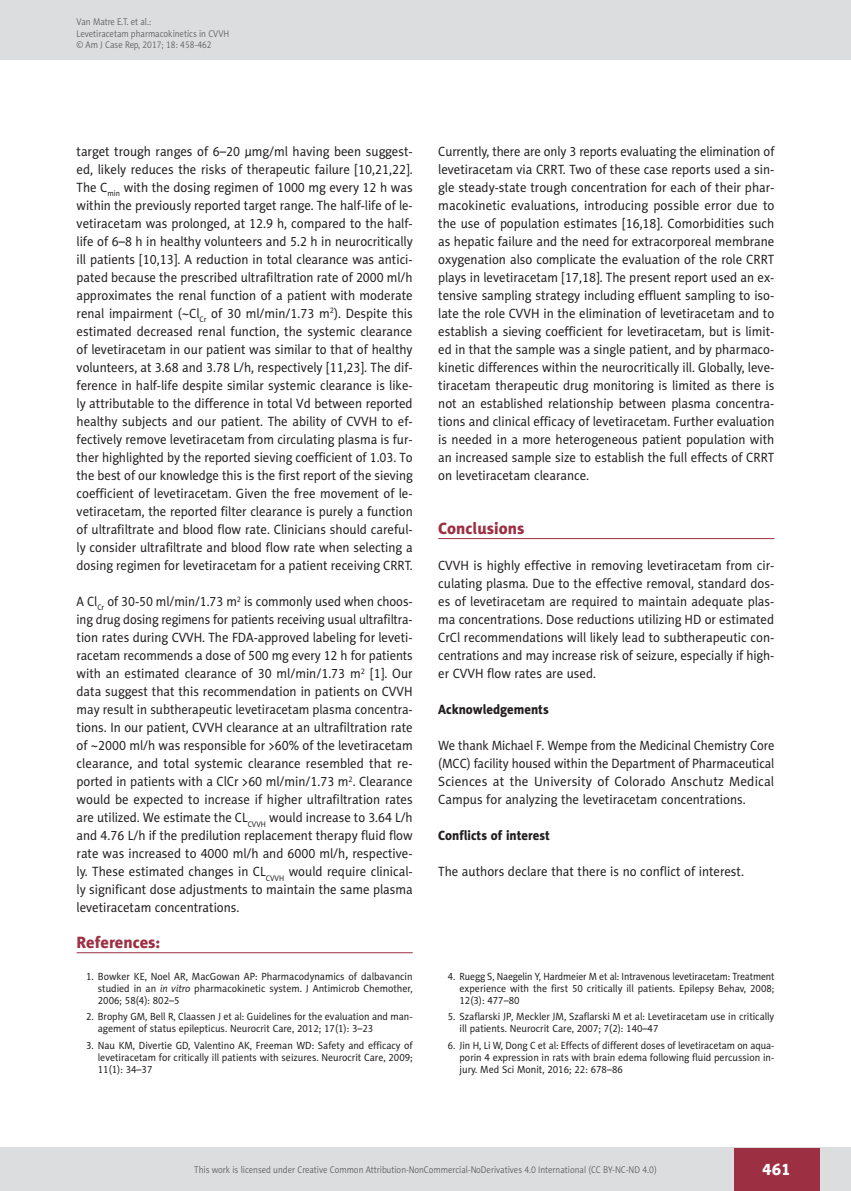
<style>
.page{position:relative;width:851px;height:1191px;background:#fff}
.page>*{position:absolute;margin:0;border:0;box-sizing:border-box;transform-origin:0 0}
.AJCR_Headline_1{font:16.5px "Naomi Sans EFN Heavy";color:#9d2f42}
.AJCR_Referencje_Tytu{font:16.5px "Naomi Sans EFN Heavy";color:#9d2f42}
.t1{font:16.5px "Naomi Sans EFN Heavy";color:#fff}
.AJCR_Body{font:13.5px/18px "Naomi Sans EFN";color:#231f20;text-align:justify;scale:.94 1}
.AJCR_Body-2{font:13.5px/18px "Naomi Sans EFN";color:#231f20;text-align:justify;scale:.95 1}
.AJCR_Body-3{font:13.5px/18px "Naomi Sans EFN";color:#231f20;text-align:justify;scale:.93 1}
.AJCR_Headline_2{font:13.5px "Naomi Sans EFN Heavy";color:#231f20;scale:.95 1}
.AJCR_Referencje_punk{font:10.5px/12px "Naomi Sans EFN";color:#231f20;text-align:justify;scale:.95 1}
.AJCR_Referencje_punk-2{font:10.5px/12px "Naomi Sans EFN";color:#231f20;text-align:justify;scale:.94 1}
.AJCR_Referencje_punk-3{font:10.5px/12px "Naomi Sans EFN";color:#231f20;text-align:justify;scale:.93 1}
.t2{font:9.75px/11.2px "Naomi Sans EFN Light";color:#57585a;scale:.9 1}
.s1{font-style:italic}
</style>
<div class="page">
<hr style="left:438px;top:538px;width:336px;height:1px;background:#9d2f42">
<hr style="left:77px;top:952px;width:335px;height:1px;background:#9d2f42">
<div style="left:0;top:1148px;width:850px;height:43px;background:#dcdddf"></div>
<div style="left:733px;top:1147px;width:86px;height:43px;background:#9d2f42"></div>
<div style="left:0;top:0;width:850px;height:60px;background:#dcdddf"></div>
<p class="t2" style="left:77px;top:16px;width:171px">Van Matre E.T. et al.:<br>Levetiracetam pharmacokinetics in CVVH © Am J Case Rep, 2017; 18: 458-462</p>
<p class="AJCR_Body-2" style="left:77px;top:142px;width:355px">target trough ranges of 6–20 µmg/ml having been suggest&shy;ed, likely reduces the risks of therapeutic failure [10,21,22].<br>The C<sub>min</sub> with the dosing regimen of 1000 mg every 12 h was within the previously reported target range. The half-life of le&shy;vetiracetam was prolonged, at 12.9 h, compared to the half&shy;life of 6–8 h in healthy volunteers and 5.2 h in neurocritically ill patients [10,13]. A reduction in total clearance was antici&shy;pated because the prescribed ultrafiltration rate of 2000 ml/h approximates the renal function of a patient with moderate renal impairment (~Cl<sub>Cr</sub> of 30 ml/min/1.73 m<sup>2</sup>). Despite this estimated decreased renal function, the systemic clearance of levetiracetam in our patient was similar to that of healthy volunteers, at 3.68 and 3.78 L/h, respectively [11,23]. The dif&shy;ference in half-life despite similar systemic clearance is like&shy;ly attributable to the difference in total Vd between reported healthy subjects and our patient. The ability of CVVH to ef&shy;fectively remove levetiracetam from circulating plasma is fur&shy;ther highlighted by the reported sieving coefficient of 1.03. To the best of our knowledge this is the first report of the sieving coefficient of levetiracetam. Given the free movement of le&shy;vetiracetam, the reported filter clearance is purely a function of ultrafiltrate and blood flow rate. Clinicians should careful&shy;ly consider ultrafiltrate and blood flow rate when selecting a dosing regimen for levetiracetam for a patient receiving CRRT.</p>
<p class="AJCR_Body" style="left:77px;top:592px;width:359px">A Cl<sub>Cr</sub> of 30-50 ml/min/1.73 m<sup>2</sup> is commonly used when choos&shy;ing drug dosing regimens for patients receiving usual ultrafiltra&shy;tion rates during CVVH. The FDA-approved labeling for leveti&shy;racetam recommends a dose of 500 mg every 12 h for patients with an estimated clearance of 30 ml/min/1.73 m<sup>2</sup> [1]. Our data suggest that this recommendation in patients on CVVH may result in subtherapeutic levetiracetam plasma concentra&shy;tions. In our patient, CVVH clearance at an ultrafiltration rate of ~2000 ml/h was responsible for &gt;60% of the levetiracetam clearance, and total systemic clearance resembled that re&shy;ported in patients with a ClCr &gt;60 ml/min/1.73 m<sup>2</sup>. Clearance would be expected to increase if higher ultrafiltration rates are utilized. We estimate the CL<sub>CVVH</sub> would increase to 3.64 L/h and 4.76 L/h if the predilution replacement therapy fluid flow rate was increased to 4000 ml/h and 6000 ml/h, respective&shy;ly. These estimated changes in CL<sub>CVVH</sub> would require clinical&shy;ly significant dose adjustments to maintain the same plasma levetiracetam concentrations.</p>
<p class="AJCR_Referencje_Tytu" style="left:77px;top:932px;width:85px">References:</p>
<p class="AJCR_Referencje_punk" style="left:98px;top:970px;width:333px;text-indent:-12px">1. Bowker KE, Noel AR, MacGowan AP: Pharmacodynamics of dalbavancin studied in an <span class="s1">in vitro</span> pharmacokinetic system. J Antimicrob Chemother, 2006; 58(4): 802–5</p>
<p class="AJCR_Referencje_punk" style="left:98px;top:1011px;width:333px;text-indent:-12px">2. Brophy GM, Bell R, Claassen J et al: Guidelines for the evaluation and man&shy;agement of status epilepticus. Neurocrit Care, 2012; 17(1): 3–23</p>
<p class="AJCR_Referencje_punk" style="left:98px;top:1039px;width:333px;text-indent:-12px">3. Nau KM, Divertie GD, Valentino AK, Freeman WD: Safety and efficacy of levetiracetam for critically ill patients with seizures. Neurocrit Care, 2009; 11(1): 34–37</p>
<p class="AJCR_Body" style="left:438px;top:142px;width:359px">Currently, there are only 3 reports evaluating the elimination of levetiracetam via CRRT. Two of these case reports used a sin&shy;gle steady-state trough concentration for each of their phar&shy;macokinetic evaluations, introducing possible error due to the use of population estimates [16,18]. Comorbidities such as hepatic failure and the need for extracorporeal membrane oxygenation also complicate the evaluation of the role CRRT plays in levetiracetam [17,18]. The present report used an ex&shy;tensive sampling strategy including effluent sampling to iso&shy;late the role CVVH in the elimination of levetiracetam and to establish a sieving coefficient for levetiracetam, but is limit&shy;ed in that the sample was a single patient, and by pharmaco&shy;kinetic differences within the neurocritically ill. Globally, leve&shy;tiracetam therapeutic drug monitoring is limited as there is not an established relationship between plasma concentra&shy;tions and clinical efficacy of levetiracetam. Further evaluation is needed in a more heterogeneous patient population with an increased sample size to establish the full effects of CRRT on levetiracetam clearance.</p>
<p class="AJCR_Headline_1" style="left:438px;top:518px;width:88px">Conclusions</p>
<p class="AJCR_Body-2" style="left:438px;top:556px;width:355px">CVVH is highly effective in removing levetiracetam from cir&shy;culating plasma. Due to the effective removal, standard dos&shy;es of levetiracetam are required to maintain adequate plas&shy;ma concentrations. Dose reductions utilizing HD or estimated CrCl recommendations will likely lead to subtherapeutic con&shy;centrations and may increase risk of seizure, especially if high&shy;er CVVH flow rates are used.</p>
<p class="AJCR_Headline_2" style="left:438px;top:701px;width:118px">Acknowledgements</p>
<p class="AJCR_Body-3" style="left:438px;top:736px;width:363px">We thank Michael F. Wempe from the Medicinal Chemistry Core (MCC) facility housed within the Department of Pharmaceutical Sciences at the University of Colorado Anschutz Medical Campus for analyzing the levetiracetam concentrations.</p>
<p class="AJCR_Headline_2" style="left:438px;top:827px;width:119px">Conflicts of interest</p>
<p class="AJCR_Body-2" style="left:438px;top:862px;width:323px">The authors declare that there is no conflict of interest.</p>
<p class="AJCR_Referencje_punk-3" style="left:459px;top:970px;width:340px;text-indent:-12px">4. Ruegg S, Naegelin Y, Hardmeier M et al: Intravenous levetiracetam: Treatment experience with the first 50 critically ill patients. Epilepsy Behav, 2008; 12(3): 477–80</p>
<p class="AJCR_Referencje_punk" style="left:459px;top:1011px;width:333px;text-indent:-12px">5. Szaflarski JP, Meckler JM, Szaflarski M et al: Levetiracetam use in critically ill patients. Neurocrit Care, 2007; 7(2): 140–47</p>
<p class="AJCR_Referencje_punk-2" style="left:459px;top:1039px;width:336px;text-indent:-12px">6. Jin H, Li W, Dong C et al: Effects of different doses of levetiracetam on aqua&shy;porin 4 expression in rats with brain edema following fluid percussion in&shy;jury. Med Sci Monit, 2016; 22: 678–86</p>
<p class="t2" style="left:194px;top:1164px;width:515px">This work is licensed under Creative Common Attribution-NonCommercial-NoDerivatives 4.0 International (CC BY-NC-ND 4.0)</p>
<p class="t1" style="left:762px;top:1159px;width:30px">461</p>
</div>
